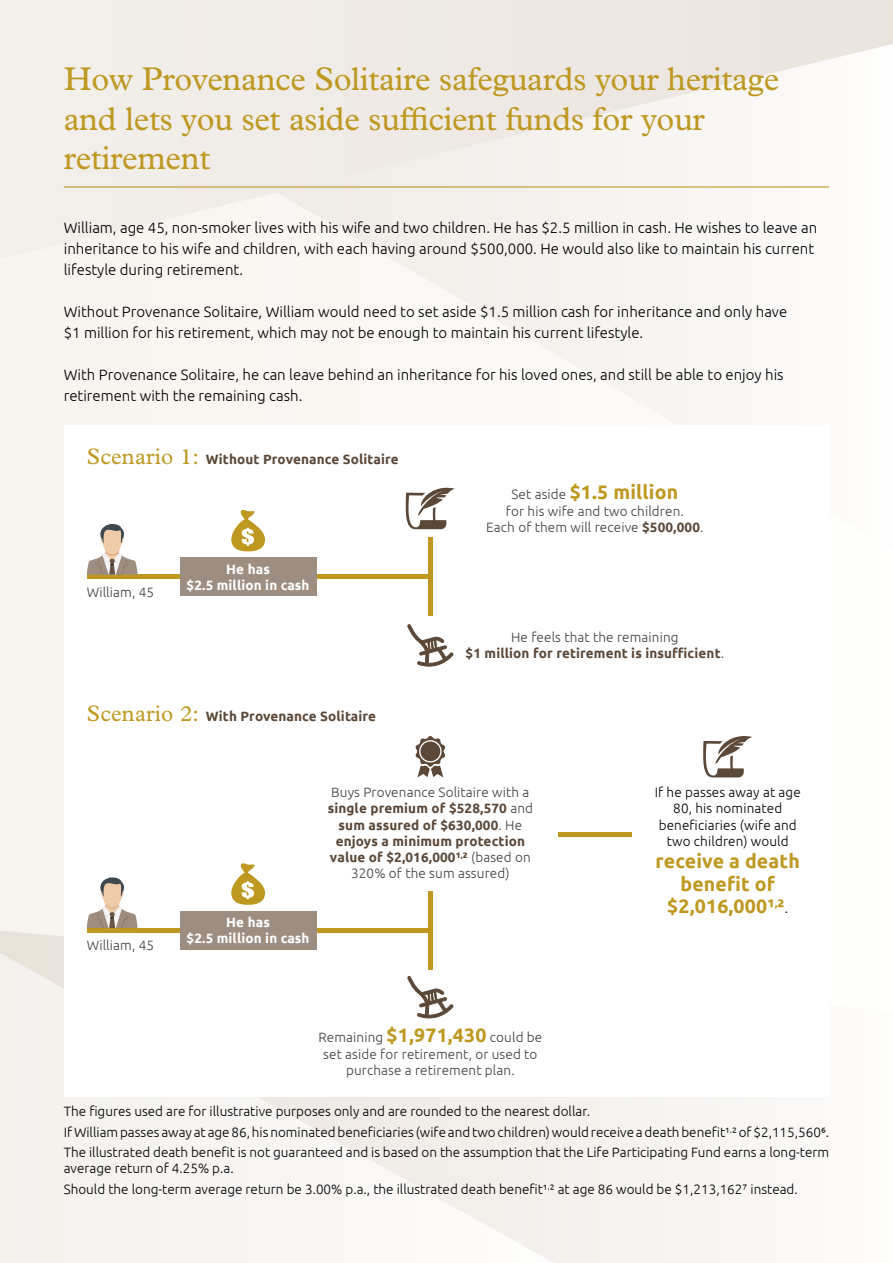
<style>
.page{position:relative;width:893px;height:1263px;background:#fff}
.page>*{position:absolute;margin:0;border:0;box-sizing:border-box;transform-origin:0 0}
.t1{font:33px/39.6px "Plantin";letter-spacing:-.01em;color:#be9820}
.t2{font:700 19.5px/22.5px "Ubuntu";letter-spacing:.01em;color:#be9820;text-align:center}
.t3{font:300 15px/21px "Ubuntu";color:#000}
.t4{font:300 13.5px/20.4px "Ubuntu";color:#000}
.t5{font:700 13.5px/16.2px "Ubuntu";letter-spacing:.01em;color:#5b4838;text-align:center}
.t6{font:300 13.5px/16.2px "Ubuntu";letter-spacing:.01em;color:#414042;text-align:center}
.t7{font:700 13.5px/16.2px "Ubuntu";letter-spacing:.01em;color:#fff;text-align:center}
.s1{font-family:"Plantin";font-weight:400;font-size:22.5px;color:#be9820}
.s2{font-weight:300;font-size:13.5px;color:#414042}
.s3{font-weight:700;color:#5b4838}
.s4{font-weight:300;color:#414042}
.s5{font-weight:300;font-size:13.5px;color:#000}
.s6{font-weight:700;font-size:19.5px;color:#be9820}
</style>
<div class="page">
<div style="left:0;top:550px;width:64px;height:381px;background:#f8f4ef"></div>
<div style="left:0;top:259px;width:735px;height:291px;background:#f9f5f2"></div>
<div style="left:0;top:931px;width:761px;height:332px;background:#f6f4f1"></div>
<svg style="left:0;top:953px;width:554px;height:310px"></svg>
<svg style="left:0;top:0;width:893px;height:259px"></svg>
<hr style="left:64px;top:186px;width:765px;height:2px;background:#be9820">
<div style="left:64px;top:425px;width:765px;height:672px;background:#fff"></div>
<hr style="left:87px;top:575px;width:346px;height:4px;background:#be9820">
<div style="left:428px;top:538px;width:5px;height:78px;background:#be9820"></div>
<svg style="left:407px;top:624px;width:47px;height:43px"></svg>
<svg style="left:231px;top:510px;width:34px;height:41px"></svg>
<svg style="left:405px;top:487px;width:50px;height:42px"></svg>
<svg style="left:407px;top:976px;width:47px;height:43px"></svg>
<svg style="left:703px;top:736px;width:49px;height:41px"></svg>
<div style="left:558px;top:832px;width:74px;height:5px;background:#be9820"></div>
<svg style="left:415px;top:736px;width:30px;height:41px"></svg>
<svg style="left:87px;top:524px;width:51px;height:51px"></svg>
<div style="left:180px;top:558px;width:136px;height:38px;background:#9e8e82"></div>
<div style="left:87px;top:928px;width:346px;height:5px;background:#be9820"></div>
<div style="left:428px;top:891px;width:5px;height:78px;background:#be9820"></div>
<svg style="left:231px;top:863px;width:34px;height:42px"></svg>
<svg style="left:87px;top:877px;width:51px;height:51px"></svg>
<div style="left:180px;top:911px;width:136px;height:38px;background:#9e8e82"></div>
<h1 class="t1" style="left:64px;top:60px;width:717px">How Provenance Solitaire safeguards your heritage and lets you set aside sufficient funds for your retirement</h1>
<p class="t3" style="left:64px;top:217px;width:755px">William, age 45, non-smoker lives with his wife and two children. He has $2.5 million in cash. He wishes to leave an inheritance to his wife and children, with each having around $500,000. He would also like to maintain his current lifestyle during retirement.</p>
<p class="t3" style="left:64px;top:301px;width:725px">Without Provenance Solitaire, William would need to set aside $1.5 million cash for inheritance and only have $1 million for his retirement, which may not be enough to maintain his current lifestyle.</p>
<p class="t3" style="left:64px;top:364px;width:721px">With Provenance Solitaire, he can leave behind an inheritance for his loved ones, and still be able to enjoy his retirement with the remaining cash.</p>
<p class="t5" style="left:87px;top:451px;width:313px"><span class="s1">Scenario 1:</span> Without Provenance Solitaire</p>
<p class="t6" style="left:87px;top:583px;width:69px">William, 45</p>
<p class="t7" style="left:187px;top:560px;width:124px">He has<br>$2.5 million in cash</p>
<p class="t5" style="left:87px;top:708px;width:291px"><span class="s1">Scenario 2:</span> With Provenance Solitaire</p>
<h2 class="t2" style="left:511px;top:481px;width:168px"><span class="s2">Set aside</span> $1.5 million</h2>
<p class="t6" style="left:486px;top:502px;width:219px">for his wife and two children.<br>Each of them will receive <span class="s3">$500,000</span>.</p>
<p class="t5" style="left:466px;top:628px;width:260px"><span class="s4">He feels that the remaining<br></span>$1 million for retirement is insufficient<span class="s4">.</span></p>
<p class="t6" style="left:87px;top:937px;width:69px">William, 45</p>
<p class="t7" style="left:187px;top:914px;width:124px">He has<br>$2.5 million in cash</p>
<p class="t5" style="left:328px;top:784px;width:207px"><span class="s4">Buys Provenance Solitaire with a </span>single premium of $528,570 <span class="s4">and </span>sum assured of $630,000<span class="s4">. He </span>enjoys a minimum protection value of $2,016,000¹<sup>,</sup>² <span class="s4">(based on<br>320% of the sum assured)</span></p>
<p class="t4" style="left:655px;top:784px;width:148px;line-height:16.2px;text-align:center">If he passes away at age<br>80, his nominated beneficiaries (wife and two children) would</p>
<h2 class="t2" style="left:656px;top:850px;width:146px">receive a death benefit of $2,016,000¹<sup>,</sup>²<span class="s5">.</span></h2>
<p class="t6" style="left:318px;top:1029px;width:225px">Remaining <span class="s6">$1,971,430</span> could be set aside for retirement, or used to purchase a retirement plan.</p>
<p class="t4" style="left:64px;top:1101px;width:767px">The figures used are for illustrative purposes only and are rounded to the nearest dollar.<br>If William passes away at age 86, his nominated beneficiaries (wife and two children) would receive a death benefit¹<sup>,</sup>² of $2,115,560⁶.<br>The illustrated death benefit is not guaranteed and is based on the assumption that the Life Participating Fund earns a long-term</p>
<p class="t4" style="left:64px;top:1158px;width:735px">average return of 4.25% p.a.<br>Should the long-term average return be 3.00% p.a., the illustrated death benefit¹<sup>,</sup>² at age 86 would be $1,213,162⁷ instead.</p>
</div>
